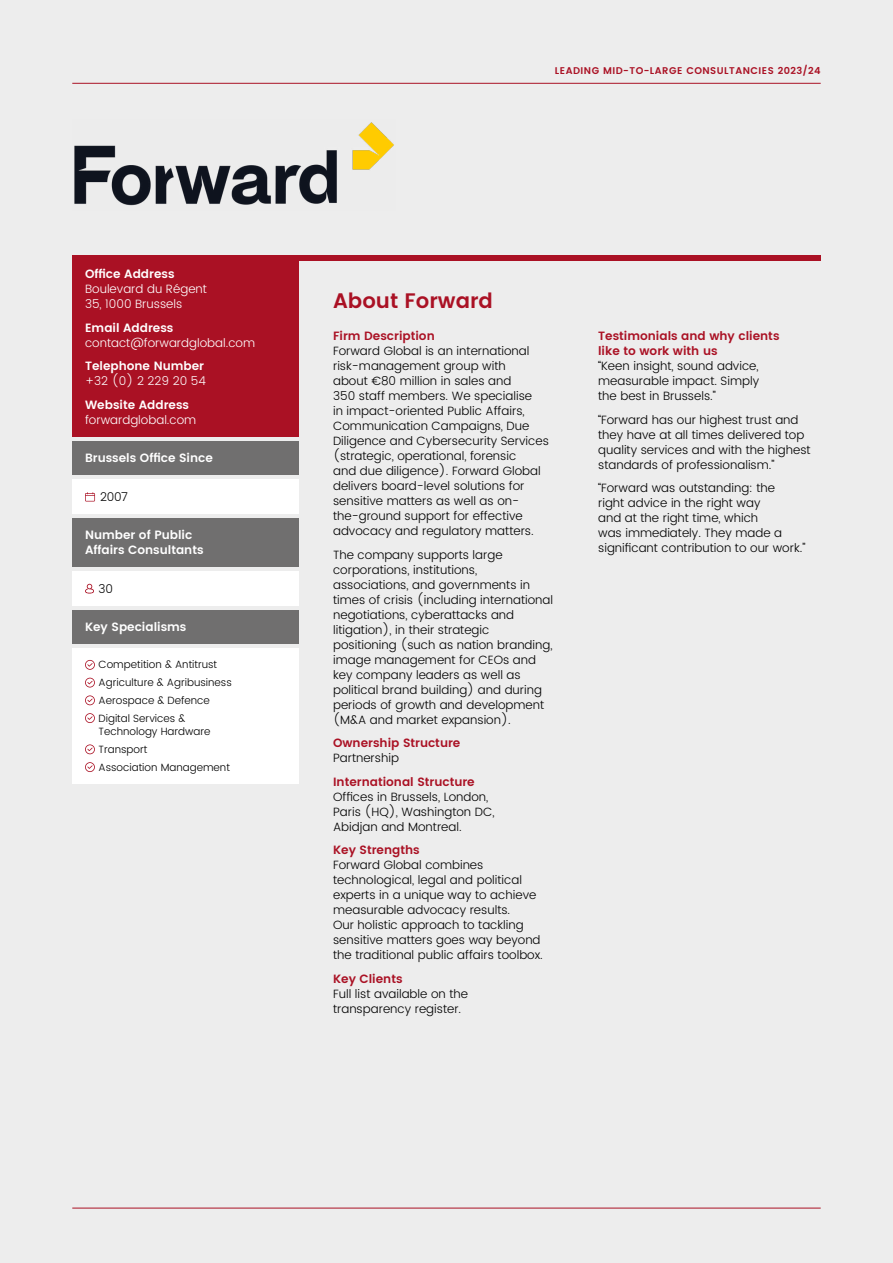
<style>
.page{position:relative;width:893px;height:1263px;background:#ededed}
.page>*{position:absolute;margin:0;border:0;box-sizing:border-box;transform-origin:0 0}
.t1{font:600 21px "Poppins";color:#aa1124}
.t2{font:300 12px/15px "Poppins";color:#000}
.t3{font:600 12px/15px "Poppins";color:#fff}
.t4{font:600 12px/15px "Poppins";color:#aa1124}
.t5{font:300 12px/15px "Poppins";color:#fff}
.t6{font:300 10.5px/17.7px "Poppins";color:#000}
.t7{font:600 9.75px "Poppins";letter-spacing:.05em;color:#aa1124}
</style>
<div class="page">
<hr style="left:72px;top:83px;width:749px;height:1px;background:#aa1124">
<div style="left:72px;top:255px;width:749px;height:5px;background:#aa1124"></div>
<hr style="left:72px;top:1208px;width:749px;height:1px;background:#aa1124">
<img style="left:74px;top:122px;width:320px;height:84px">
<div style="left:72px;top:518px;width:227px;height:49px;background:#706f6f"></div>
<div style="left:72px;top:571px;width:227px;height:35px;background:#fff"></div>
<svg style="left:85px;top:584px;width:9px;height:9px"></svg>
<div style="left:72px;top:257px;width:227px;height:180px;background:#aa1124"></div>
<div style="left:72px;top:441px;width:227px;height:34px;background:#706f6f"></div>
<div style="left:72px;top:479px;width:227px;height:35px;background:#fff"></div>
<svg style="left:85px;top:492px;width:10px;height:9px"></svg>
<div style="left:72px;top:648px;width:227px;height:135px;background:#fff"></div>
<svg style="left:85px;top:660px;width:10px;height:10px"></svg>
<svg style="left:85px;top:678px;width:10px;height:9px"></svg>
<svg style="left:85px;top:695px;width:10px;height:10px"></svg>
<svg style="left:85px;top:713px;width:10px;height:10px"></svg>
<svg style="left:85px;top:744px;width:10px;height:10px"></svg>
<svg style="left:85px;top:762px;width:10px;height:10px"></svg>
<div style="left:72px;top:610px;width:227px;height:34px;background:#706f6f"></div>
<p class="t3" style="left:85px;top:267px;width:91px">Office Address</p>
<p class="t5" style="left:85px;top:282px;width:123px">Boulevard du Régent<br>35, 1000 Brussels</p>
<p class="t3" style="left:85px;top:321px;width:90px">Email Address</p>
<p class="t5" style="left:85px;top:336px;width:172px">contact@forwardglobal.com</p>
<p class="t3" style="left:85px;top:359px;width:121px">Telephone Number</p>
<p class="t5" style="left:85px;top:374px;width:122px">+32 (0) 2 229 20 54</p>
<p class="t3" style="left:85px;top:398px;width:106px">Website Address</p>
<p class="t5" style="left:85px;top:413px;width:113px">forwardglobal.com</p>
<p class="t3" style="left:85px;top:451px;width:129px">Brussels Office Since</p>
<p class="t2" style="left:100px;top:490px;width:29px">2007</p>
<p class="t3" style="left:85px;top:528px;width:120px">Number of Public<br>Affairs Consultants</p>
<p class="t2" style="left:99px;top:582px;width:16px">30</p>
<p class="t3" style="left:85px;top:620px;width:103px">Key Specialisms</p>
<p class="t6" style="left:99px;top:656px;width:135px">Competition &amp; Antitrust<br>Agriculture &amp; Agribusiness<br>Aerospace &amp; Defence<br>Digital Services &amp;</p>
<p class="t6" style="left:99px;top:723px;width:133px">Technology Hardware<br>Transport<br>Association Management</p>
<p class="t7" style="left:555px;top:63px;width:267px">LEADING MID-TO-LARGE CONSULTANCIES 2023/24</p>
<h1 class="t1" style="left:333px;top:285px;width:161px">About Forward</h1>
<p class="t4" style="left:333px;top:329px;width:103px">Firm Description</p>
<p class="t2" style="left:333px;top:344px;width:217px">Forward Global is an international risk-management group with<br>about €80 million in sales and<br>350 staff members. We specialise<br>in impact-oriented Public Affairs, Communication Campaigns, Due Diligence and Cybersecurity Services (strategic, operational, forensic<br>and due diligence). Forward Global delivers board-level solutions for sensitive matters as well as on&shy;the-ground support for effective advocacy and regulatory matters.</p>
<p class="t2" style="left:333px;top:548px;width:222px">The company supports large corporations, institutions, associations, and governments in times of crisis (including international negotiations, cyberattacks and litigation), in their strategic positioning (such as nation branding, image management for CEOs and key company leaders as well as political brand building) and during periods of growth and development (M&amp;A and market expansion).</p>
<p class="t4" style="left:333px;top:736px;width:129px">Ownership Structure</p>
<p class="t2" style="left:333px;top:751px;width:67px">Partnership</p>
<p class="t4" style="left:333px;top:775px;width:143px">International Structure</p>
<p class="t2" style="left:333px;top:790px;width:163px">Offices in Brussels, London,<br>Paris (HQ), Washington DC,<br>Abidjan and Montreal.</p>
<p class="t4" style="left:333px;top:843px;width:88px">Key Strengths</p>
<p class="t2" style="left:333px;top:858px;width:211px">Forward Global combines technological, legal and political experts in a unique way to achieve measurable advocacy results.<br>Our holistic approach to tackling sensitive matters goes way beyond the traditional public affairs toolbox.</p>
<p class="t4" style="left:333px;top:972px;width:71px">Key Clients</p>
<p class="t2" style="left:333px;top:987px;width:137px">Full list available on the transparency register.</p>
<p class="t4" style="left:598px;top:329px;width:183px">Testimonials and why clients like to work with us</p>
<p class="t2" style="left:598px;top:359px;width:162px;text-align:justify">“Keen insight, sound advice, measurable impact. Simply the best in Brussels.”</p>
<p class="t2" style="left:598px;top:413px;width:214px">“Forward has our highest trust and they have at all times delivered top quality services and with the highest standards of professionalism.”</p>
<p class="t2" style="left:598px;top:481px;width:209px">“Forward was outstanding: the<br>right advice in the right way<br>and at the right time, which<br>was immediately. They made a significant contribution to our work.”</p>
</div>
